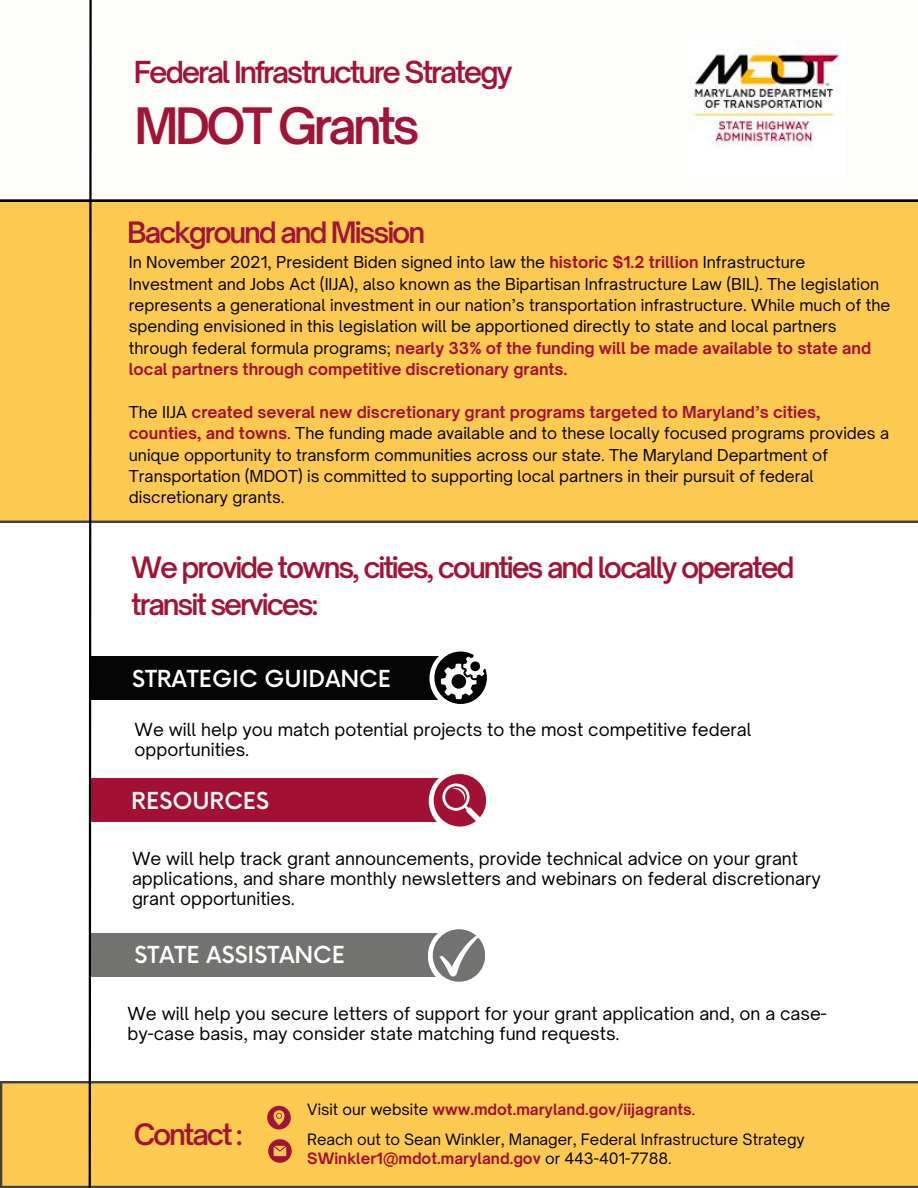
<style>
.page{position:relative;width:918px;height:1188px;background:#fff}
.page>*{position:absolute;margin:0;border:0;box-sizing:border-box;transform-origin:0 0}
.t1{font:600 48px "Open Sauce One";letter-spacing:-.075em;color:#a21435}
.t2{font:600 29.1px "Open Sauce One";letter-spacing:-.075em;color:#a21435}
.t3{font:600 28.2px/37.2px "Open Sauce One";letter-spacing:-.075em;color:#a21435}
.t4{font:500 22.8px "Now";color:#fff}
.t5{font:17.25px/20.2px "Open Sauce One";color:#000001}
.t6{font:15.75px/21.3px "Open Sauce One";color:#000001}
.t7{font:15px/19.2px "Open Sauce One";color:#000001}
.t8{font:700 15px "Open Sauce One";color:#a31034}
.s1{font-weight:700;color:#a31034}
.s2{font-weight:400;color:#000001}
</style>
<div class="page">
<div style="left:0;top:202px;width:918px;height:321px;background:#fcca51"></div>
<svg style="left:0;top:40px;width:918px;height:162px"></svg>
<div style="left:90px;top:934px;width:354px;height:43px;background:#727271"></div>
<svg style="left:0;top:1081px;width:918px;height:107px;background:#efc04f"></svg>
<svg style="left:87px;top:0;width:6px;height:1188px"></svg>
<div style="left:428px;top:925px;width:62px;height:62px;background:#fff;border-radius:50%"></div>
<div style="left:433px;top:929px;width:52px;height:53px;background:#727271;border-radius:50%"></div>
<svg style="left:439px;top:935px;width:40px;height:41px"></svg>
<div style="left:91px;top:779px;width:354px;height:43px;background:#a31034"></div>
<div style="left:429px;top:770px;width:62px;height:62px;background:#fff;border-radius:50%"></div>
<div style="left:434px;top:774px;width:52px;height:53px;background:#a31034;border-radius:50%"></div>
<svg style="left:442px;top:783px;width:40px;height:40px"></svg>
<div style="left:90px;top:656px;width:356px;height:43px;background:#040504"></div>
<div style="left:429px;top:647px;width:63px;height:63px;background:#fff;border-radius:50%"></div>
<div style="left:434px;top:652px;width:53px;height:52px;background:#040504;border-radius:50%"></div>
<svg style="left:441px;top:654px;width:46px;height:45px"></svg>
<svg style="left:268px;top:1139px;width:24px;height:24px"></svg>
<svg style="left:267px;top:1106px;width:24px;height:23px"></svg>
<img style="left:689px;top:41px;width:156px;height:136px">
<p class="t2" style="left:134px;top:54px;width:380px">Federal Infrastructure Strategy</p>
<p class="t1" style="left:134px;top:96px;width:287px">MDOT Grants</p>
<p class="t3" style="left:127px;top:214px;width:299px">Background and Mission</p>
<p class="t6" style="left:129px;top:252px;width:763px">In November 2021, President Biden signed into law the <span class="s1">historic $1.2 trillion</span> Infrastructure Investment and Jobs Act (IIJA), also known as the Bipartisan Infrastructure Law (BIL). The legislation represents a generational investment in our nation’s transportation infrastructure. While much of the spending envisioned in this legislation will be apportioned directly to state and local partners through federal formula programs; <span class="s1">nearly 33% of the funding will be made available to state and local partners through competitive discretionary grants.</span></p>
<p class="t6" style="left:129px;top:401px;width:762px">The IIJA <span class="s1">created several new discretionary grant programs targeted to Maryland’s cities, counties, and towns</span>. The funding made available and to these locally focused programs provides a unique opportunity to transform communities across our state. The Maryland Department of Transportation (MDOT) is committed to supporting local partners in their pursuit of federal discretionary grants.</p>
<p class="t3" style="left:131px;top:549px;width:665px">We provide towns, cities, counties and locally operated transit services:</p>
<p class="t4" style="left:132px;top:666px;width:261px">STRATEGIC GUIDANCE</p>
<p class="t5" style="left:134px;top:719px;width:619px">We will help you match potential projects to the most competitive federal opportunities.</p>
<p class="t4" style="left:131px;top:789px;width:139px">RESOURCES</p>
<p class="t5" style="left:132px;top:848px;width:690px">We will help track grant announcements, provide technical advice on your grant applications, and share monthly newsletters and webinars on federal discretionary grant opportunities.</p>
<p class="t4" style="left:134px;top:942px;width:212px">STATE ASSISTANCE</p>
<p class="t5" style="left:127px;top:1003px;width:701px">We will help you secure letters of support for your grant application and, on a case&shy;by-case basis, may consider state matching fund requests.</p>
<p class="t3" style="left:134px;top:1116px;width:110px">Contact :</p>
<p class="t8" style="left:307px;top:1100px;width:390px"><span class="s2">Visit our website</span> www.mdot.maryland.gov/iijagrants<span class="s2">.</span></p>
<p class="t7" style="left:307px;top:1130px;width:499px">Reach out to Sean Winkler, Manager, Federal Infrastructure Strategy<br><span class="s1">SWinkler1@mdot.maryland.gov</span> or 443-401-7788.</p>
</div>
